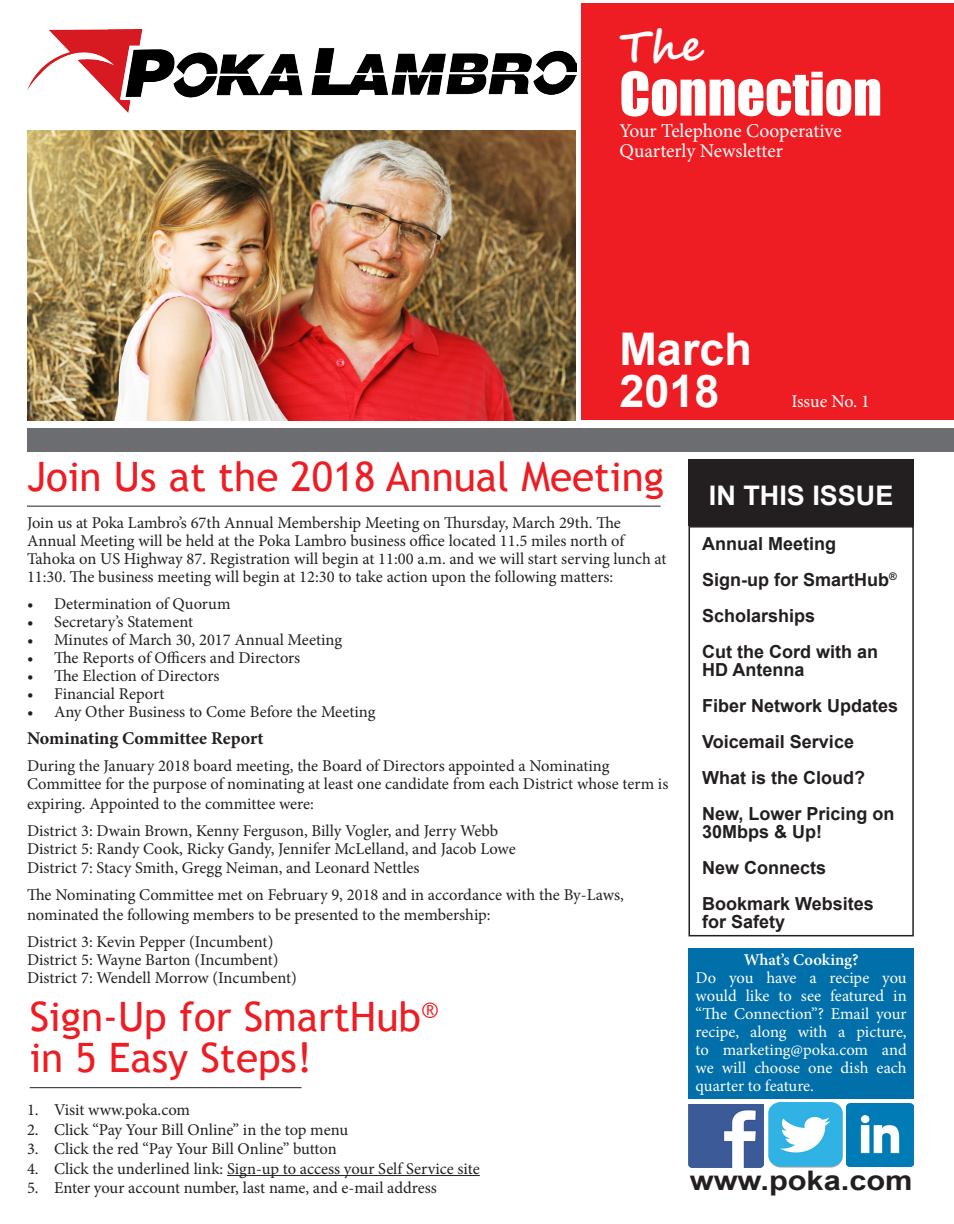
<style>
.page{position:relative;width:954px;height:1224px;background:#fff}
.page>*{position:absolute;margin:0;border:0;box-sizing:border-box;transform-origin:0 0}
.t1{font:55.5px "Impact";color:#fff}
.t2{font:700 45px "Arial";color:#fff}
.t3{font:700 43.5px "Segoe Script";color:#fff}
.t4{font:40.5px/40.5px "Trebuchet MS";color:#ee1d23}
.t5{font:700 27px "Arial";color:#231f20;scale:1.14 1}
.t6{font:700 27px "Arial";color:#fff}
.t7{font:19.5px/19.5px "Minion Pro";letter-spacing:-.005em;color:#fff}
.t8{font:700 18px/18px "Arial";color:#231f20}
.t9{font:700 18px "Minion Pro";letter-spacing:-.005em;color:#231f20}
.t10{font:18px "Minion Pro";letter-spacing:-.005em;color:#fff}
.t11{font:16.5px/18px "Minion Pro";color:#231f20}
.t12{font:16.5px/18px "Minion Pro";letter-spacing:-.005em;color:#fff;text-align:justify}
.t13{font:600 16.5px "Minion Pro";color:#fff}
</style>
<div class="page">
<img style="left:27px;top:130px;width:549px;height:290px">
<div style="left:582px;top:4px;width:372px;height:416px;background:#ee1d23"></div>
<img style="left:27px;top:29px;width:550px;height:84px">
<img style="left:689px;top:1104px;width:75px;height:63px">
<img style="left:768px;top:1102px;width:75px;height:66px">
<img style="left:846px;top:1103px;width:67px;height:63px">
<hr style="left:27px;top:506px;width:634px;height:1px;background:#231f20">
<div style="left:688px;top:948px;width:226px;height:151px;background:#006faa"></div>
<div style="left:27px;top:428px;width:927px;height:24px;background:#6c6d70"></div>
<div style="left:688px;top:460px;width:226px;height:66px;background:#231f20"></div>
<div style="left:688px;top:526px;width:226px;height:410px;border:2px solid #231f20"></div>
<hr style="left:227px;top:1175px;width:253px;height:1px;background:#231f20">
<hr style="left:30px;top:1087px;width:271px;height:1px;background:#231f20">
<p class="t3" style="left:620px;top:11px;width:84px">The</p>
<p class="t1" style="left:620px;top:51px;width:264px">CONNECTION</p>
<p class="t7" style="left:620px;top:121px;width:224px">Your Telephone Cooperative<br>Quarterly Newsletter</p>
<p class="t2" style="left:620px;top:317px;width:134px">March</p>
<p class="t2" style="left:620px;top:359px;width:102px">2018</p>
<p class="t10" style="left:791px;top:389px;width:80px">Issue No. 1</p>
<p class="t4" style="left:27px;top:456px;width:639px">Join Us at the 2018 Annual Meeting</p>
<p class="t11" style="left:27px;top:514px;width:641px">Join us at Poka Lambro’s 67th Annual Membership Meeting on Thursday, March 29th. The Annual Meeting will be held at the Poka Lambro business office located 11.5 miles north of Tahoka on US Highway 87. Registration will begin at 11:00 a.m. and we will start serving lunch at 11:30. The business meeting will begin at 12:30 to take action upon the following matters:</p>
<p class="t11" style="left:27px;top:595px;width:205px">• Determination of Quorum</p>
<p class="t11" style="left:27px;top:613px;width:168px">• Secretary’s Statement</p>
<p class="t11" style="left:27px;top:631px;width:317px">• Minutes of March 30, 2017 Annual Meeting</p>
<p class="t11" style="left:27px;top:649px;width:275px">• The Reports of Officers and Directors</p>
<p class="t11" style="left:27px;top:667px;width:194px">• The Election of Directors</p>
<p class="t11" style="left:27px;top:685px;width:139px">• Financial Report</p>
<p class="t11" style="left:27px;top:703px;width:350px">• Any Other Business to Come Before the Meeting</p>
<p class="t9" style="left:27px;top:726px;width:238px">Nominating Committee Report</p>
<p class="t11" style="left:27px;top:757px;width:643px">During the January 2018 board meeting, the Board of Directors appointed a Nominating<br>Committee for the purpose of nominating at least one candidate from each District whose term is</p>
<p class="t11" style="left:27px;top:795px;width:288px">expiring. Appointed to the committee were:</p>
<p class="t11" style="left:27px;top:822px;width:473px">District 3: Dwain Brown, Kenny Ferguson, Billy Vogler, and Jerry Webb</p>
<p class="t11" style="left:27px;top:840px;width:490px">District 5: Randy Cook, Ricky Gandy, Jennifer McLelland, and Jacob Lowe</p>
<p class="t11" style="left:27px;top:859px;width:394px">District 7: Stacy Smith, Gregg Neiman, and Leonard Nettles</p>
<p class="t11" style="left:27px;top:885px;width:598px;line-height:19.5px">The Nominating Committee met on February 9, 2018 and in accordance with the By-Laws, nominated the following members to be presented to the membership:</p>
<p class="t11" style="left:27px;top:933px;width:248px">District 3: Kevin Pepper (Incumbent)</p>
<p class="t11" style="left:27px;top:951px;width:253px">District 5: Wayne Barton (Incumbent)</p>
<p class="t11" style="left:27px;top:969px;width:271px">District 7: Wendell Morrow (Incumbent)</p>
<p class="t4" style="left:30px;top:996px;width:410px">Sign-Up for SmartHub<sup>® </sup>in 5 Easy Steps!</p>
<p class="t11" style="left:27px;top:1101px;width:165px">1. Visit www.poka.com</p>
<p class="t11" style="left:27px;top:1121px;width:323px">2. Click “Pay Your Bill Online” in the top menu</p>
<p class="t11" style="left:27px;top:1140px;width:311px">3. Click the red “Pay Your Bill Online” button</p>
<p class="t11" style="left:27px;top:1160px;width:454px">4. Click the underlined link: Sign-up to access your Self Service site</p>
<p class="t11" style="left:27px;top:1179px;width:411px">5. Enter your account number, last name, and e-mail address</p>
<p class="t6" style="left:709px;top:477px;width:186px">IN THIS ISSUE</p>
<p class="t8" style="left:702px;top:535px;width:136px">Annual Meeting</p>
<p class="t8" style="left:702px;top:571px;width:196px">Sign-up for SmartHub<sup>®</sup></p>
<p class="t8" style="left:702px;top:607px;width:115px">Scholarships</p>
<p class="t8" style="left:702px;top:643px;width:178px">Cut the Cord with an<br>HD Antenna</p>
<p class="t8" style="left:702px;top:697px;width:198px">Fiber Network Updates</p>
<p class="t8" style="left:702px;top:733px;width:153px">Voicemail Service</p>
<p class="t8" style="left:702px;top:769px;width:165px">What is the Cloud?</p>
<p class="t8" style="left:702px;top:805px;width:194px">New, Lower Pricing on<br>30Mbps &amp; Up!</p>
<p class="t8" style="left:702px;top:859px;width:126px">New Connects</p>
<p class="t8" style="left:702px;top:895px;width:173px">Bookmark Websites for Safety</p>
<p class="t13" style="left:744px;top:948px;width:116px">What’s Cooking?</p>
<p class="t12" style="left:696px;top:969px;width:213px">Do you have a recipe you would like to see featured in “The Connection”? Email your recipe, along with a picture, to marketing@poka.com and we will choose one dish each quarter to feature.</p>
<p class="t5" style="left:690px;top:1162px;width:197px">www.poka.com</p>
</div>
